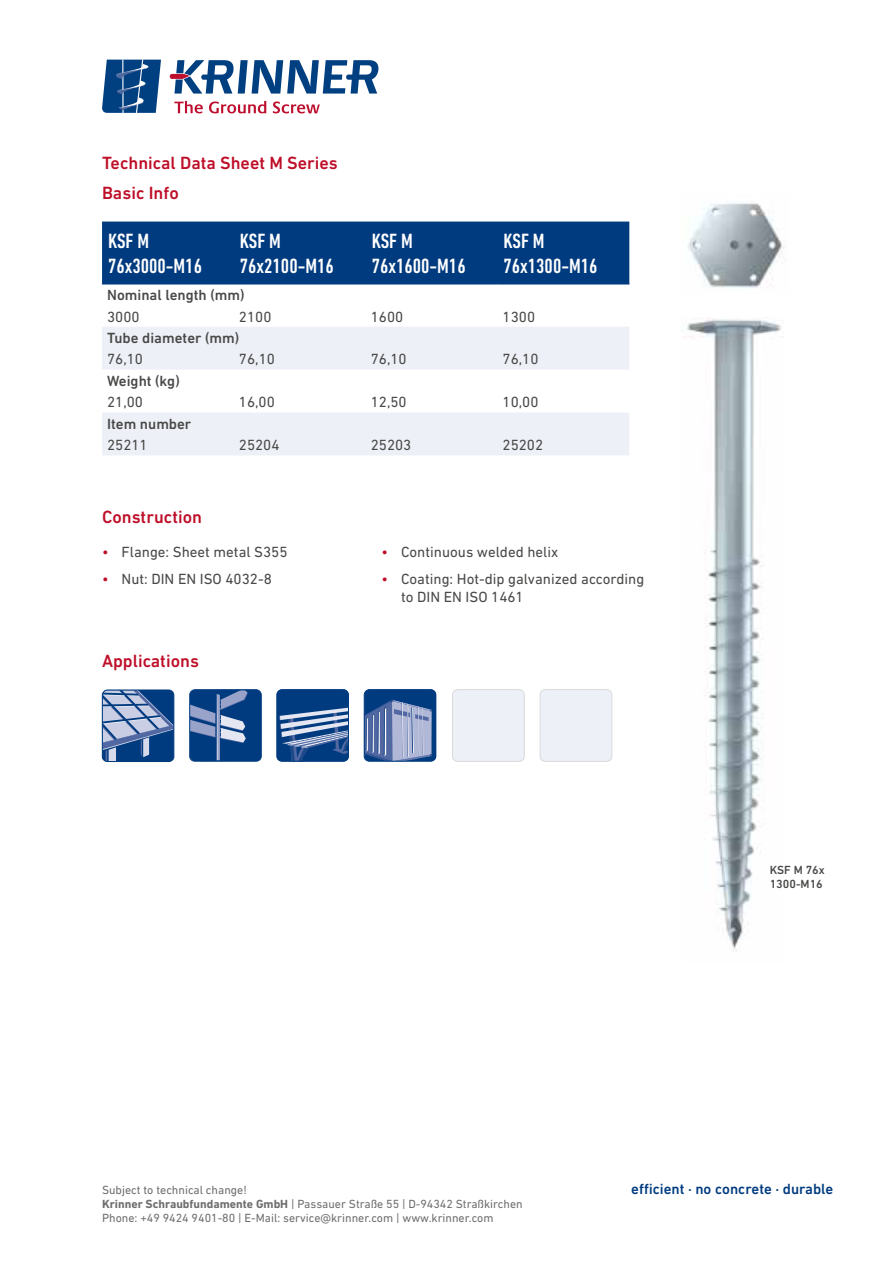
<style>
.page{position:relative;width:893px;height:1263px;background:#fff}
.page>*{position:absolute;margin:0;border:0;box-sizing:border-box;transform-origin:0 0}
.t1{font:500 condensed 21px/25.2px "DIN Next LT Pro";color:#fff}
.t2{font:500 18px "DIN Next LT Pro";color:#be0e28}
.t3{font:15px/18px "DIN Next LT Pro";color:#484847}
.t4{font:500 15px "DIN Next LT Pro";color:#484847}
.t5{font:500 15px "DIN Next LT Pro";color:#003b7f}
.t6{font:12px/14.4px "DIN Next LT Pro";color:#6e6e6e}
.t7{font:500 12px/14.4px "DIN Next LT Pro";color:#484847}
.s1{color:#be0e28}
.s2{font-weight:700}
</style>
<div class="page">
<svg style="left:170px;top:60px;width:208px;height:34px"></svg>
<svg style="left:102px;top:60px;width:59px;height:53px;background:#2a5e94"></svg>
<svg style="left:174px;top:101px;width:29px;height:12px"></svg>
<svg style="left:209px;top:101px;width:57px;height:12px"></svg>
<svg style="left:273px;top:101px;width:47px;height:12px"></svg>
<div style="left:102px;top:222px;width:527px;height:61px;background:#003b7f"></div>
<svg style="left:102px;top:327px;width:527px;height:128px;fill:#eef0f7"></svg>
<hr style="left:102px;top:283px;width:132px;height:1px;background:#003b7f">
<hr style="left:234px;top:283px;width:132px;height:1px;background:#003b7f">
<hr style="left:366px;top:283px;width:131px;height:1px;background:#003b7f">
<hr style="left:497px;top:283px;width:132px;height:1px;background:#003b7f">
<div style="left:452px;top:690px;width:72px;height:71px;background:#eef0f7;border-radius:5px"></div>
<div style="left:452px;top:689px;width:73px;height:73px;border:1px solid #d9dada;border-radius:5px"></div>
<div style="left:540px;top:690px;width:72px;height:71px;background:#eef0f7;border-radius:5px"></div>
<div style="left:540px;top:689px;width:72px;height:73px;border:1px solid #d9dada;border-radius:5px"></div>
<div style="left:364px;top:689px;width:72px;height:72px;background:#003b7f;border-radius:5px"></div>
<svg style="left:364px;top:699px;width:68px;height:62px;background:#788db9"></svg>
<div style="left:364px;top:689px;width:72px;height:73px;border:1px solid #003b7f;border-radius:5px"></div>
<div style="left:277px;top:689px;width:72px;height:72px;background:#003b7f;border-radius:5px"></div>
<svg style="left:280px;top:708px;width:69px;height:53px"></svg>
<div style="left:277px;top:689px;width:72px;height:73px;border:1px solid #003b7f;border-radius:5px"></div>
<div style="left:190px;top:690px;width:71px;height:71px;background:#003b7f;border-radius:5px"></div>
<svg style="left:191px;top:691px;width:57px;height:69px"></svg>
<div style="left:189px;top:689px;width:73px;height:73px;border:1px solid #003b7f;border-radius:5px"></div>
<svg style="left:102px;top:690px;width:71px;height:71px;background:#5f7fae"></svg>
<div style="left:102px;top:690px;width:72px;height:72px;border:1px solid #003b7f;border-radius:5px"></div>
<img style="left:686px;top:317px;width:95px;height:634px">
<img style="left:688px;top:203px;width:97px;height:85px">
<p class="t2" style="left:102px;top:152px;width:237px">Technical Data Sheet M Series</p>
<p class="t2" style="left:102px;top:182px;width:78px">Basic Info</p>
<h1 class="t1" style="left:108px;top:228px;width:95px">KSF M<br>76x3000-M16</h1>
<h1 class="t1" style="left:240px;top:228px;width:95px">KSF M<br>76x2100-M16</h1>
<h1 class="t1" style="left:372px;top:228px;width:95px">KSF M<br>76x1600-M16</h1>
<h1 class="t1" style="left:503px;top:228px;width:95px">KSF M<br>76x1300-M16</h1>
<p class="t4" style="left:107px;top:286px;width:139px">Nominal length (mm)</p>
<p class="t3" style="left:107px;top:307px;width:34px">3000</p>
<p class="t3" style="left:239px;top:307px;width:34px">2100</p>
<p class="t3" style="left:371px;top:307px;width:34px">1600</p>
<p class="t3" style="left:503px;top:307px;width:34px">1300</p>
<p class="t4" style="left:107px;top:329px;width:133px">Tube diameter (mm)</p>
<p class="t3" style="left:107px;top:350px;width:37px">76,10</p>
<p class="t3" style="left:239px;top:350px;width:37px">76,10</p>
<p class="t3" style="left:371px;top:350px;width:37px">76,10</p>
<p class="t3" style="left:503px;top:350px;width:37px">76,10</p>
<p class="t4" style="left:107px;top:372px;width:74px">Weight (kg)</p>
<p class="t3" style="left:107px;top:393px;width:37px">21,00</p>
<p class="t3" style="left:239px;top:393px;width:37px">16,00</p>
<p class="t3" style="left:371px;top:393px;width:37px">12,50</p>
<p class="t3" style="left:503px;top:393px;width:37px">10,00</p>
<p class="t4" style="left:107px;top:415px;width:86px">Item number</p>
<p class="t3" style="left:107px;top:436px;width:42px">25211</p>
<p class="t3" style="left:239px;top:436px;width:42px">25204</p>
<p class="t3" style="left:371px;top:436px;width:42px">25203</p>
<p class="t3" style="left:503px;top:436px;width:42px">25202</p>
<p class="t2" style="left:102px;top:506px;width:102px">Construction</p>
<p class="t3" style="left:102px;top:542px;width:187px"><span class="s1">•</span> Flange: Sheet metal S355</p>
<p class="t3" style="left:102px;top:569px;width:171px"><span class="s1">•</span> Nut: DIN EN ISO 4032-8</p>
<p class="t2" style="left:102px;top:650px;width:98px">Applications</p>
<p class="t3" style="left:382px;top:542px;width:178px"><span class="s1">•</span> Continuous welded helix</p>
<p class="t3" style="left:401px;top:569px;width:245px;text-indent:-20px"><span class="s1">•</span> Coating: Hot-dip galvanized according to DIN EN ISO 1461</p>
<p class="t7" style="left:770px;top:862px;width:57px">KSF M 76x<br>1300-M16</p>
<p class="t6" style="left:102px;top:1182px;width:146px">Subject to technical change!</p>
<p class="t5" style="left:631px;top:1180px;width:204px">efficient · no concrete · durable</p>
<p class="t6" style="left:102px;top:1196px;width:422px"><span class="s2">Krinner Schraubfundamente GmbH</span> | Passauer Straße 55 | D-94342 Straßkirchen<br>Phone: +49 9424 9401-80 | E-Mail: service@krinner.com | www.krinner.com</p>
</div>
